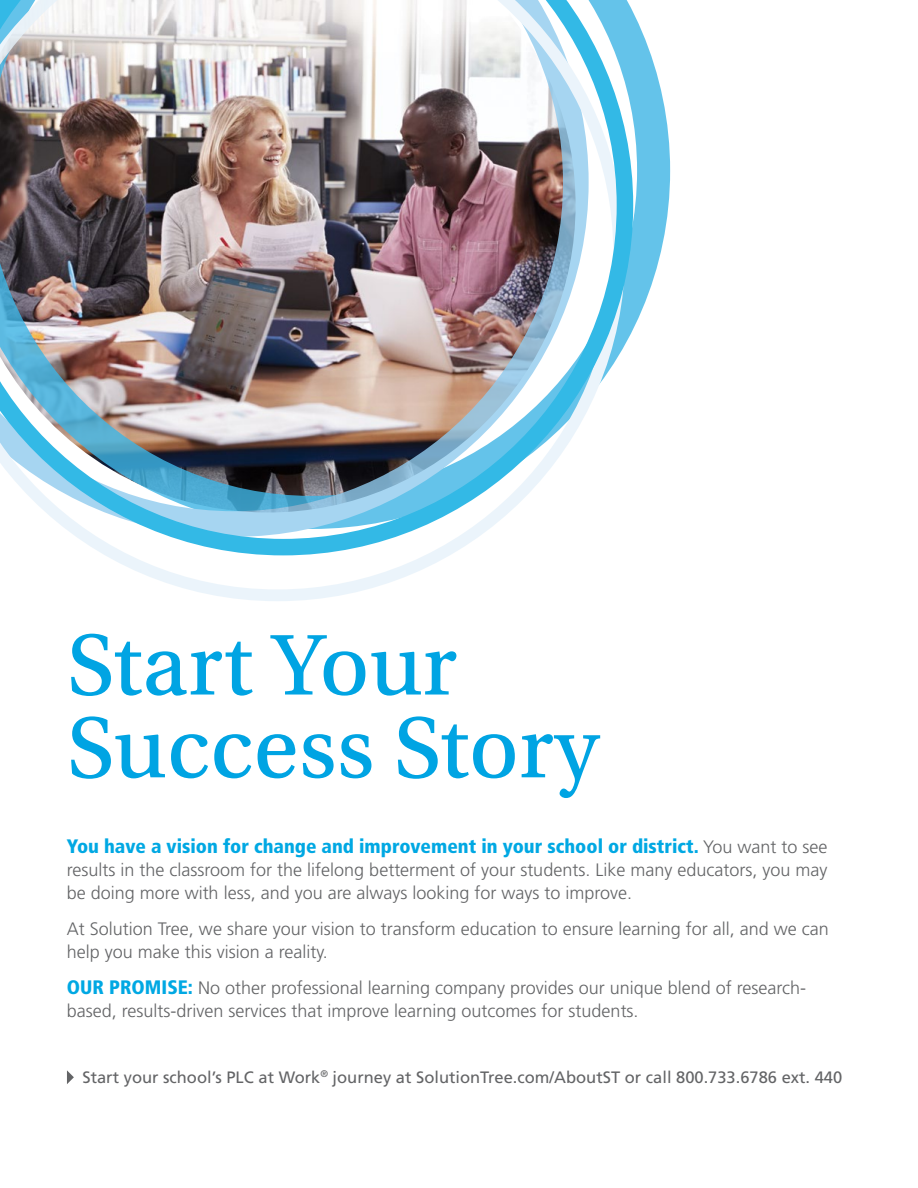
<style>
.page{position:relative;width:918px;height:1188px;background:#fff}
.page>*{position:absolute;margin:0;border:0;box-sizing:border-box;transform-origin:0 0}
.t1{font:91.35px/82.8px "Utopia Std Capt";color:#00a4e3}
.t2{font:900 condensed 19.5px "Frutiger LT Std";color:#00a8e3}
.t3{font:300 18px/22.8px "Frutiger LT Std";color:#636466}
.t4{font:16.5px "Frutiger LT Std";color:#636466}
.s1{font-weight:300;font-stretch:normal;font-size:18px;color:#636466}
.s2{font-weight:900;font-stretch:condensed;font-size:19.5px;color:#00a8e3}
</style>
<div class="page">
<svg style="left:67px;top:1070px;width:7px;height:14px"></svg>
<svg style="left:633px;top:12px;width:37px;height:317px;fill:#64c3ea"></svg>
<svg style="left:105px;top:555px;width:345px;height:46px"></svg>
<img style="left:0;top:0;width:633px;height:555px">
<p class="t1" style="left:67px;top:625px;width:533px">Start Your<br>Success Story</p>
<p class="t2" style="left:67px;top:834px;width:762px">You have a vision for change and improvement in your school or district. <span class="s1">You want to see</span></p>
<p class="t3" style="left:67px;top:858px;width:762px">results in the classroom for the lifelong betterment of your students. Like many educators, you may be doing more with less, and you are always looking for ways to improve.</p>
<p class="t3" style="left:67px;top:917px;width:763px">At Solution Tree, we share your vision to transform education to ensure learning for all, and we can help you make this vision a reality.</p>
<p class="t3" style="left:67px;top:977px;width:741px"><span class="s2">OUR PROMISE:</span> No other professional learning company provides our unique blend of research&shy;based, results-driven services that improve learning outcomes for students.</p>
<p class="t4" style="left:82px;top:1067px;width:761px">Start your school’s PLC at Work<sup>®</sup> journey at SolutionTree.com/AboutST or call 800.733.6786 ext. 440</p>
</div>
